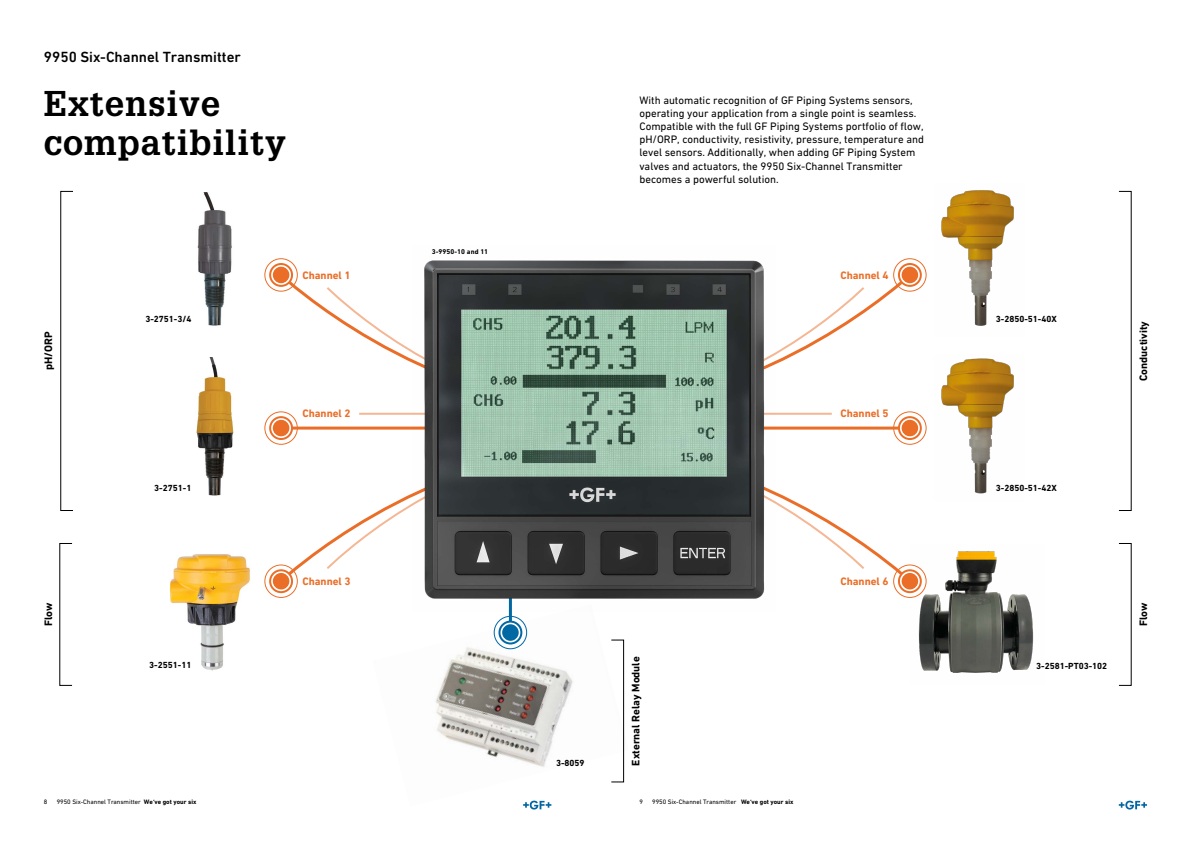
<style>
.page{position:relative;width:1191px;height:842px;background:#fff}
.page>*{position:absolute;margin:0;border:0;box-sizing:border-box;transform-origin:0 0}
.t1{font:700 35px/39.1px "Glypha LT Pro";letter-spacing:.025em;color:#000}
.t2{font:500 15px "DIN Next W1 G";color:#000}
.t3{font:11px/13px "DIN Next W1 G";color:#000}
.t4{font:700 11px "DIN Next W1 G";color:#ea6e28}
.t5{font:700 11px "DIN Next W1 G";color:#000}
.t6{font:700 9px "DIN Next W1 G";color:#000}
.t7{font:700 7px "DIN Next W1 G";letter-spacing:.01em;color:#000}
.t8{font:6.5px "DIN Next W1 G";color:#000}
.s1{font-weight:700}
</style>
<div class="page">
<img style="left:909px;top:551px;width:125px;height:122px">
<svg style="left:284px;top:491px;width:628px;height:87px"></svg>
<svg style="left:284px;top:278px;width:622px;height:87px"></svg>
<hr style="left:281px;top:427px;width:629px;height:3px;background:#ea6e28">
<div style="left:271px;top:418px;width:20px;height:20px;background:#ea6e28;border-radius:50%"></div>
<div style="left:270px;top:417px;width:22px;height:22px;border:3px solid #fff;border-radius:50%"></div>
<div style="left:264px;top:411px;width:34px;height:34px;border:1px solid #ea6e28;border-radius:50%"></div>
<div style="left:269px;top:416px;width:24px;height:24px;border:2px solid #ea6e28;border-radius:50%"></div>
<div style="left:271px;top:265px;width:20px;height:20px;background:#ea6e28;border-radius:50%"></div>
<div style="left:270px;top:264px;width:22px;height:22px;border:3px solid #fff;border-radius:50%"></div>
<div style="left:264px;top:258px;width:34px;height:34px;border:1px solid #ea6e28;border-radius:50%"></div>
<div style="left:269px;top:263px;width:24px;height:24px;border:2px solid #ea6e28;border-radius:50%"></div>
<div style="left:271px;top:571px;width:20px;height:20px;background:#ea6e28;border-radius:50%"></div>
<div style="left:270px;top:570px;width:22px;height:22px;border:3px solid #fff;border-radius:50%"></div>
<div style="left:264px;top:564px;width:34px;height:34px;border:1px solid #ea6e28;border-radius:50%"></div>
<div style="left:269px;top:569px;width:24px;height:24px;border:2px solid #ea6e28;border-radius:50%"></div>
<div style="left:900px;top:418px;width:19px;height:20px;background:#ea6e28;border-radius:50%"></div>
<div style="left:898px;top:417px;width:23px;height:22px;border:3px solid #fff;border-radius:50%"></div>
<div style="left:893px;top:411px;width:33px;height:34px;border:1px solid #ea6e28;border-radius:50%"></div>
<div style="left:898px;top:416px;width:23px;height:24px;border:2px solid #ea6e28;border-radius:50%"></div>
<div style="left:900px;top:265px;width:19px;height:20px;background:#ea6e28;border-radius:50%"></div>
<div style="left:898px;top:264px;width:23px;height:22px;border:3px solid #fff;border-radius:50%"></div>
<div style="left:893px;top:258px;width:33px;height:34px;border:1px solid #ea6e28;border-radius:50%"></div>
<div style="left:898px;top:263px;width:23px;height:24px;border:2px solid #ea6e28;border-radius:50%"></div>
<div style="left:900px;top:571px;width:19px;height:20px;background:#ea6e28;border-radius:50%"></div>
<div style="left:898px;top:570px;width:23px;height:22px;border:3px solid #fff;border-radius:50%"></div>
<div style="left:893px;top:564px;width:33px;height:34px;border:1px solid #ea6e28;border-radius:50%"></div>
<div style="left:898px;top:569px;width:23px;height:24px;border:2px solid #ea6e28;border-radius:50%"></div>
<hr style="left:359px;top:413px;width:472px;height:2px;background:#ea6e28">
<img style="left:436px;top:611px;width:189px;height:195px">
<img style="left:169px;top:554px;width:81px;height:117px">
<img style="left:941px;top:190px;width:73px;height:136px">
<img style="left:941px;top:358px;width:73px;height:136px">
<hr style="left:509px;top:543px;width:3px;height:89px;background:#0068a2">
<svg style="left:500px;top:623px;width:20px;height:19px"></svg>
<div style="left:499px;top:621px;width:23px;height:23px;border:3px solid #fff;border-radius:50%"></div>
<div style="left:494px;top:616px;width:33px;height:33px;border:1px solid #0068a2;border-radius:50%"></div>
<div style="left:498px;top:621px;width:24px;height:23px;border:2px solid #0068a2;border-radius:50%"></div>
<img style="left:412px;top:260px;width:363px;height:351px">
<img style="left:196px;top:358px;width:38px;height:138px">
<img style="left:197px;top:193px;width:35px;height:133px">
<svg style="left:523px;top:801px;width:28px;height:8px"></svg>
<svg style="left:1118px;top:801px;width:29px;height:8px"></svg>
<div style="left:611px;top:639px;width:13px;height:143px;border:1px solid #000"></div>
<h2 class="t2" style="left:44px;top:49px;width:198px">9950 Six-Channel Transmitter</h2>
<h1 class="t1" style="left:44px;top:83px;width:243px">Extensive compatibility</h1>
<p class="t3" style="left:639px;top:94px;width:286px">With automatic recognition of GF Piping Systems sensors, operating your application from a single point is seamless.<br>Compatible with the full GF Piping Systems portfolio of flow, pH/ORP, conductivity, resistivity, pressure, temperature and level sensors. Additionally, when adding GF Piping System valves and actuators, the 9950 Six-Channel Transmitter becomes a powerful solution.</p>
<p class="t7" style="left:432px;top:247px;width:58px">3-9950-10 and 11</p>
<p class="t5" style="left:42px;top:370px;width:40px;rotate:-90deg">pH/ORP</p>
<p class="t5" style="left:42px;top:626px;width:25px;rotate:-90deg">Flow</p>
<p class="t6" style="left:145px;top:313px;width:48px">3-2751-3/4</p>
<p class="t6" style="left:154px;top:483px;width:39px">3-2751-1</p>
<p class="t6" style="left:149px;top:659px;width:44px">3-2551-11</p>
<p class="t4" style="left:302px;top:269px;width:50px">Channel 1</p>
<p class="t4" style="left:840px;top:269px;width:50px">Channel 4</p>
<p class="t4" style="left:302px;top:407px;width:50px">Channel 2</p>
<p class="t4" style="left:840px;top:407px;width:50px">Channel 5</p>
<p class="t4" style="left:302px;top:575px;width:50px">Channel 3</p>
<p class="t4" style="left:840px;top:575px;width:50px">Channel 6</p>
<p class="t6" style="left:556px;top:758px;width:30px">3-8059</p>
<p class="t5" style="left:629px;top:766px;width:111px;rotate:-90deg">External Relay Module</p>
<p class="t8" style="left:44px;top:798px;width:5px">8</p>
<p class="t8" style="left:57px;top:798px;width:141px">9950 Six-Channel Transmitter <span class="s1">We‘ve got your six</span></p>
<p class="t8" style="left:639px;top:798px;width:5px">9</p>
<p class="t8" style="left:652px;top:798px;width:143px">9950 Six-Channel Transmitter <span class="s1">We‘ve got your six</span></p>
<p class="t6" style="left:995px;top:313px;width:62px">3-2850-51-40X</p>
<p class="t6" style="left:995px;top:483px;width:62px">3-2850-51-42X</p>
<p class="t5" style="left:1136px;top:381px;width:61px;rotate:-90deg">Conductivity</p>
<p class="t6" style="left:1036px;top:661px;width:73px">3-2581-PT03-102</p>
<p class="t5" style="left:1136px;top:626px;width:25px;rotate:-90deg">Flow</p>
</div>
